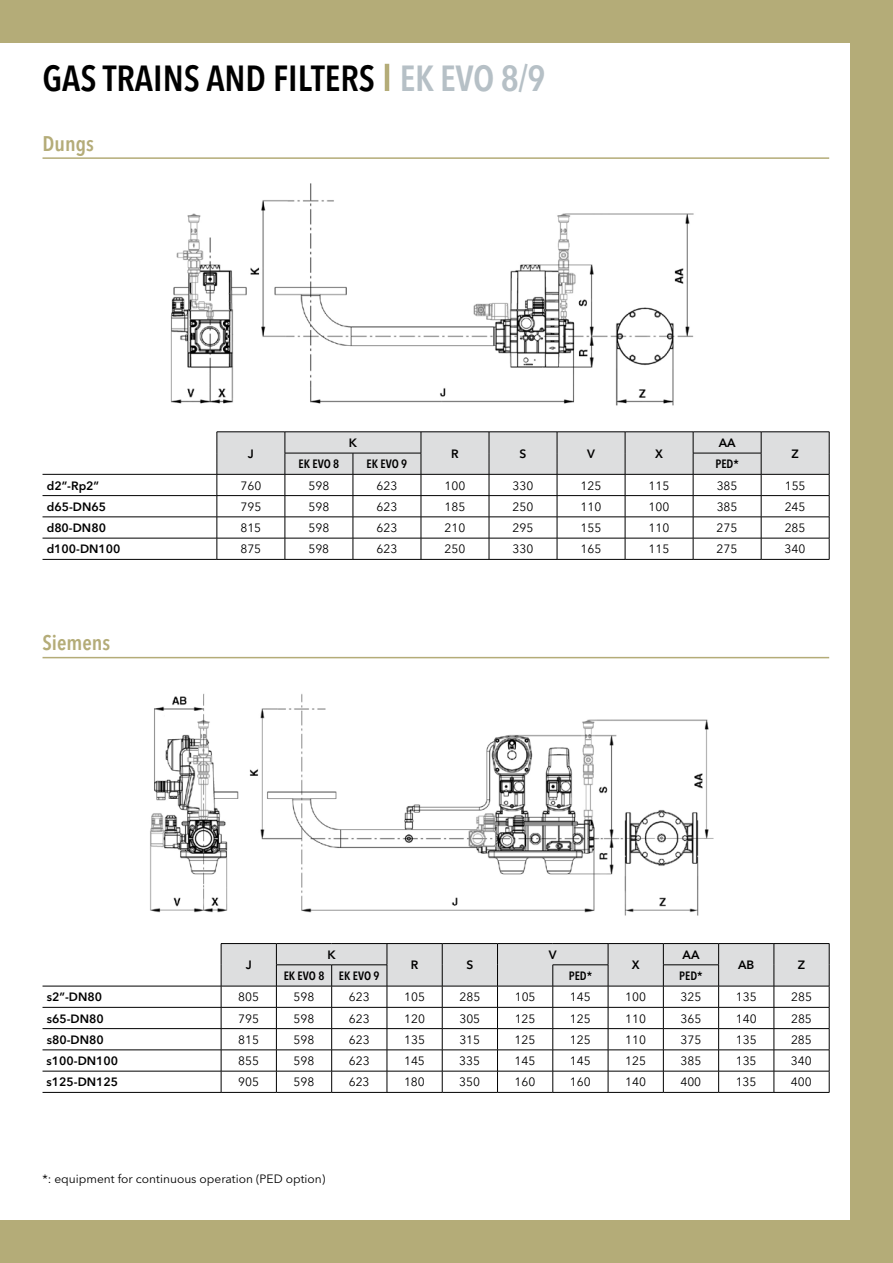
<style>
.page{position:relative;width:893px;height:1263px;background:#fff}
.page>*{position:absolute;margin:0;border:0;box-sizing:border-box;transform-origin:0 0}
.t1{font:600 condensed 36px "Avenir Next LT Pro";color:#000}
.t2{font:600 condensed 21px "Avenir Next LT Pro";color:#b4ac78}
.t3{font:12px "Avenir Next LT Pro";color:#000}
.t4{font:600 12px "Avenir Next LT Pro";color:#000}
.t5{font:600 condensed 12px "Avenir Next LT Pro";color:#000}
.s1{color:#b6c0c6}
</style>
<div class="page">
<div style="left:0;top:0;width:893px;height:43px;background:#b4ac78"></div>
<div style="left:0;top:1220px;width:893px;height:43px;background:#b4ac78"></div>
<div style="left:850px;top:0;width:43px;height:1263px;background:#b4ac78"></div>
<hr style="left:385px;top:64px;width:4px;height:27px;background:#b4ac78">
<img style="left:150px;top:693px;width:564px;height:223px">
<img style="left:170px;top:183px;width:524px;height:223px">
<hr style="left:43px;top:157px;width:786px;height:2px;background:#b4ac78">
<hr style="left:43px;top:657px;width:786px;height:1px;background:#b4ac78">
<hr style="left:43px;top:474px;width:174px;height:1px;background:#000">
<hr style="left:43px;top:495px;width:174px;height:1px;background:#000">
<hr style="left:43px;top:517px;width:174px;height:1px;background:#000">
<hr style="left:43px;top:538px;width:174px;height:1px;background:#000">
<svg style="left:217px;top:432px;width:613px;height:127px"></svg>
<hr style="left:43px;top:559px;width:174px;height:1px;background:#000">
<hr style="left:217px;top:559px;width:68px;height:1px;background:#000">
<hr style="left:285px;top:559px;width:68px;height:1px;background:#000">
<hr style="left:353px;top:559px;width:68px;height:1px;background:#000">
<hr style="left:421px;top:559px;width:68px;height:1px;background:#000">
<hr style="left:489px;top:559px;width:68px;height:1px;background:#000">
<hr style="left:557px;top:559px;width:68px;height:1px;background:#000">
<hr style="left:625px;top:559px;width:68px;height:1px;background:#000">
<hr style="left:693px;top:559px;width:68px;height:1px;background:#000">
<hr style="left:761px;top:559px;width:68px;height:1px;background:#000">
<hr style="left:43px;top:986px;width:178px;height:1px;background:#000">
<hr style="left:43px;top:1007px;width:178px;height:1px;background:#000">
<hr style="left:43px;top:1028px;width:178px;height:1px;background:#000">
<hr style="left:43px;top:1049px;width:178px;height:1px;background:#000">
<hr style="left:43px;top:1071px;width:178px;height:1px;background:#000">
<svg style="left:221px;top:943px;width:609px;height:149px"></svg>
<hr style="left:43px;top:1092px;width:178px;height:1px;background:#000">
<hr style="left:221px;top:1092px;width:55px;height:1px;background:#000">
<hr style="left:276px;top:1092px;width:56px;height:1px;background:#000">
<hr style="left:332px;top:1092px;width:55px;height:1px;background:#000">
<hr style="left:387px;top:1092px;width:55px;height:1px;background:#000">
<hr style="left:442px;top:1092px;width:55px;height:1px;background:#000">
<hr style="left:497px;top:1092px;width:56px;height:1px;background:#000">
<hr style="left:553px;top:1092px;width:55px;height:1px;background:#000">
<hr style="left:608px;top:1092px;width:55px;height:1px;background:#000">
<hr style="left:663px;top:1092px;width:56px;height:1px;background:#000">
<hr style="left:719px;top:1092px;width:55px;height:1px;background:#000">
<hr style="left:774px;top:1092px;width:55px;height:1px;background:#000">
<h1 class="t1" style="left:43px;top:56px;width:504px">GAS TRAINS AND FILTERS <span class="s1">EK EVO 8/9</span></h1>
<h2 class="t2" style="left:43px;top:131px;width:53px">Dungs</h2>
<p class="t4" style="left:248px;top:446px;width:7px">J</p>
<p class="t4" style="left:349px;top:435px;width:10px">K</p>
<p class="t4" style="left:719px;top:435px;width:18px">AA</p>
<p class="t4" style="left:451px;top:446px;width:9px">R</p>
<p class="t4" style="left:520px;top:446px;width:8px">S</p>
<p class="t4" style="left:587px;top:446px;width:9px">V</p>
<p class="t4" style="left:655px;top:446px;width:9px">X</p>
<p class="t5" style="left:299px;top:457px;width:42px">EK EVO 8</p>
<p class="t5" style="left:367px;top:457px;width:42px">EK EVO 9</p>
<p class="t5" style="left:715px;top:457px;width:25px">PED*</p>
<p class="t4" style="left:791px;top:446px;width:9px">Z</p>
<p class="t4" style="left:47px;top:478px;width:54px">d2”-Rp2”</p>
<p class="t3" style="left:240px;top:478px;width:22px">760</p>
<p class="t3" style="left:308px;top:478px;width:22px">598</p>
<p class="t3" style="left:376px;top:478px;width:22px">623</p>
<p class="t3" style="left:445px;top:478px;width:22px">100</p>
<p class="t3" style="left:513px;top:478px;width:22px">330</p>
<p class="t3" style="left:581px;top:478px;width:22px">125</p>
<p class="t3" style="left:649px;top:478px;width:22px">115</p>
<p class="t3" style="left:717px;top:478px;width:22px">385</p>
<p class="t3" style="left:785px;top:478px;width:22px">155</p>
<p class="t4" style="left:47px;top:499px;width:61px">d65-DN65</p>
<p class="t3" style="left:240px;top:499px;width:22px">795</p>
<p class="t3" style="left:308px;top:499px;width:22px">598</p>
<p class="t3" style="left:376px;top:499px;width:22px">623</p>
<p class="t3" style="left:444px;top:499px;width:22px">185</p>
<p class="t3" style="left:513px;top:499px;width:22px">250</p>
<p class="t3" style="left:581px;top:499px;width:22px">110</p>
<p class="t3" style="left:649px;top:499px;width:22px">100</p>
<p class="t3" style="left:717px;top:499px;width:22px">385</p>
<p class="t3" style="left:785px;top:499px;width:22px">245</p>
<p class="t4" style="left:47px;top:520px;width:61px">d80-DN80</p>
<p class="t3" style="left:240px;top:521px;width:22px">815</p>
<p class="t3" style="left:308px;top:521px;width:22px">598</p>
<p class="t3" style="left:376px;top:521px;width:22px">623</p>
<p class="t3" style="left:444px;top:521px;width:22px">210</p>
<p class="t3" style="left:512px;top:521px;width:22px">295</p>
<p class="t3" style="left:581px;top:521px;width:22px">155</p>
<p class="t3" style="left:649px;top:521px;width:22px">110</p>
<p class="t3" style="left:717px;top:521px;width:22px">275</p>
<p class="t3" style="left:785px;top:521px;width:22px">285</p>
<p class="t4" style="left:47px;top:542px;width:75px">d100-DN100</p>
<p class="t3" style="left:240px;top:542px;width:22px">875</p>
<p class="t3" style="left:308px;top:542px;width:22px">598</p>
<p class="t3" style="left:376px;top:542px;width:22px">623</p>
<p class="t3" style="left:444px;top:542px;width:22px">250</p>
<p class="t3" style="left:512px;top:542px;width:22px">330</p>
<p class="t3" style="left:580px;top:542px;width:22px">165</p>
<p class="t3" style="left:649px;top:542px;width:22px">115</p>
<p class="t3" style="left:717px;top:542px;width:22px">275</p>
<p class="t3" style="left:785px;top:542px;width:22px">340</p>
<h2 class="t2" style="left:43px;top:630px;width:69px">Siemens</h2>
<p class="t4" style="left:246px;top:958px;width:7px">J</p>
<p class="t4" style="left:328px;top:947px;width:10px">K</p>
<p class="t4" style="left:549px;top:947px;width:9px">V</p>
<p class="t4" style="left:682px;top:947px;width:18px">AA</p>
<p class="t4" style="left:411px;top:958px;width:9px">R</p>
<p class="t4" style="left:466px;top:958px;width:8px">S</p>
<p class="t4" style="left:632px;top:958px;width:9px">X</p>
<p class="t5" style="left:284px;top:968px;width:97px">EK EVO 8 EK EVO 9</p>
<p class="t5" style="left:569px;top:968px;width:25px">PED*</p>
<p class="t5" style="left:679px;top:968px;width:25px">PED*</p>
<p class="t4" style="left:738px;top:958px;width:18px">AB</p>
<p class="t4" style="left:798px;top:958px;width:9px">Z</p>
<p class="t4" style="left:47px;top:990px;width:57px">s2”-DN80</p>
<p class="t3" style="left:238px;top:990px;width:22px">805</p>
<p class="t3" style="left:294px;top:990px;width:22px">598</p>
<p class="t3" style="left:349px;top:990px;width:22px">623</p>
<p class="t3" style="left:404px;top:990px;width:22px">105</p>
<p class="t3" style="left:459px;top:990px;width:22px">285</p>
<p class="t3" style="left:515px;top:990px;width:22px">105</p>
<p class="t3" style="left:570px;top:990px;width:22px">145</p>
<p class="t3" style="left:625px;top:990px;width:22px">100</p>
<p class="t3" style="left:680px;top:990px;width:22px">325</p>
<p class="t3" style="left:736px;top:990px;width:22px">135</p>
<p class="t3" style="left:791px;top:990px;width:22px">285</p>
<p class="t4" style="left:47px;top:1011px;width:58px">s65-DN80</p>
<p class="t3" style="left:238px;top:1011px;width:22px">795</p>
<p class="t3" style="left:294px;top:1011px;width:22px">598</p>
<p class="t3" style="left:349px;top:1011px;width:22px">623</p>
<p class="t3" style="left:404px;top:1011px;width:22px">120</p>
<p class="t3" style="left:459px;top:1011px;width:22px">305</p>
<p class="t3" style="left:515px;top:1011px;width:22px">125</p>
<p class="t3" style="left:570px;top:1011px;width:22px">125</p>
<p class="t3" style="left:625px;top:1011px;width:22px">110</p>
<p class="t3" style="left:680px;top:1011px;width:22px">365</p>
<p class="t3" style="left:736px;top:1011px;width:22px">140</p>
<p class="t3" style="left:791px;top:1011px;width:22px">285</p>
<p class="t4" style="left:47px;top:1032px;width:58px">s80-DN80</p>
<p class="t3" style="left:238px;top:1032px;width:22px">815</p>
<p class="t3" style="left:294px;top:1032px;width:22px">598</p>
<p class="t3" style="left:349px;top:1032px;width:22px">623</p>
<p class="t3" style="left:404px;top:1032px;width:22px">135</p>
<p class="t3" style="left:459px;top:1032px;width:22px">315</p>
<p class="t3" style="left:515px;top:1032px;width:22px">125</p>
<p class="t3" style="left:570px;top:1032px;width:22px">125</p>
<p class="t3" style="left:625px;top:1032px;width:22px">110</p>
<p class="t3" style="left:680px;top:1032px;width:22px">375</p>
<p class="t3" style="left:736px;top:1032px;width:22px">135</p>
<p class="t3" style="left:791px;top:1032px;width:22px">285</p>
<p class="t4" style="left:47px;top:1053px;width:73px">s100-DN100</p>
<p class="t3" style="left:238px;top:1054px;width:22px">855</p>
<p class="t3" style="left:293px;top:1054px;width:22px">598</p>
<p class="t3" style="left:349px;top:1054px;width:22px">623</p>
<p class="t3" style="left:404px;top:1054px;width:22px">145</p>
<p class="t3" style="left:459px;top:1054px;width:22px">335</p>
<p class="t3" style="left:515px;top:1054px;width:22px">145</p>
<p class="t3" style="left:570px;top:1054px;width:22px">145</p>
<p class="t3" style="left:625px;top:1054px;width:22px">125</p>
<p class="t3" style="left:680px;top:1054px;width:22px">385</p>
<p class="t3" style="left:736px;top:1054px;width:22px">135</p>
<p class="t3" style="left:791px;top:1054px;width:22px">340</p>
<p class="t4" style="left:47px;top:1075px;width:73px">s125-DN125</p>
<p class="t3" style="left:238px;top:1075px;width:22px">905</p>
<p class="t3" style="left:293px;top:1075px;width:22px">598</p>
<p class="t3" style="left:349px;top:1075px;width:22px">623</p>
<p class="t3" style="left:404px;top:1075px;width:22px">180</p>
<p class="t3" style="left:459px;top:1075px;width:22px">350</p>
<p class="t3" style="left:515px;top:1075px;width:22px">160</p>
<p class="t3" style="left:570px;top:1075px;width:22px">160</p>
<p class="t3" style="left:625px;top:1075px;width:22px">140</p>
<p class="t3" style="left:680px;top:1075px;width:22px">400</p>
<p class="t3" style="left:736px;top:1075px;width:22px">135</p>
<p class="t3" style="left:791px;top:1075px;width:22px">400</p>
<p class="t3" style="left:43px;top:1171px;width:284px">*: equipment for continuous operation (PED option)</p>
</div>
